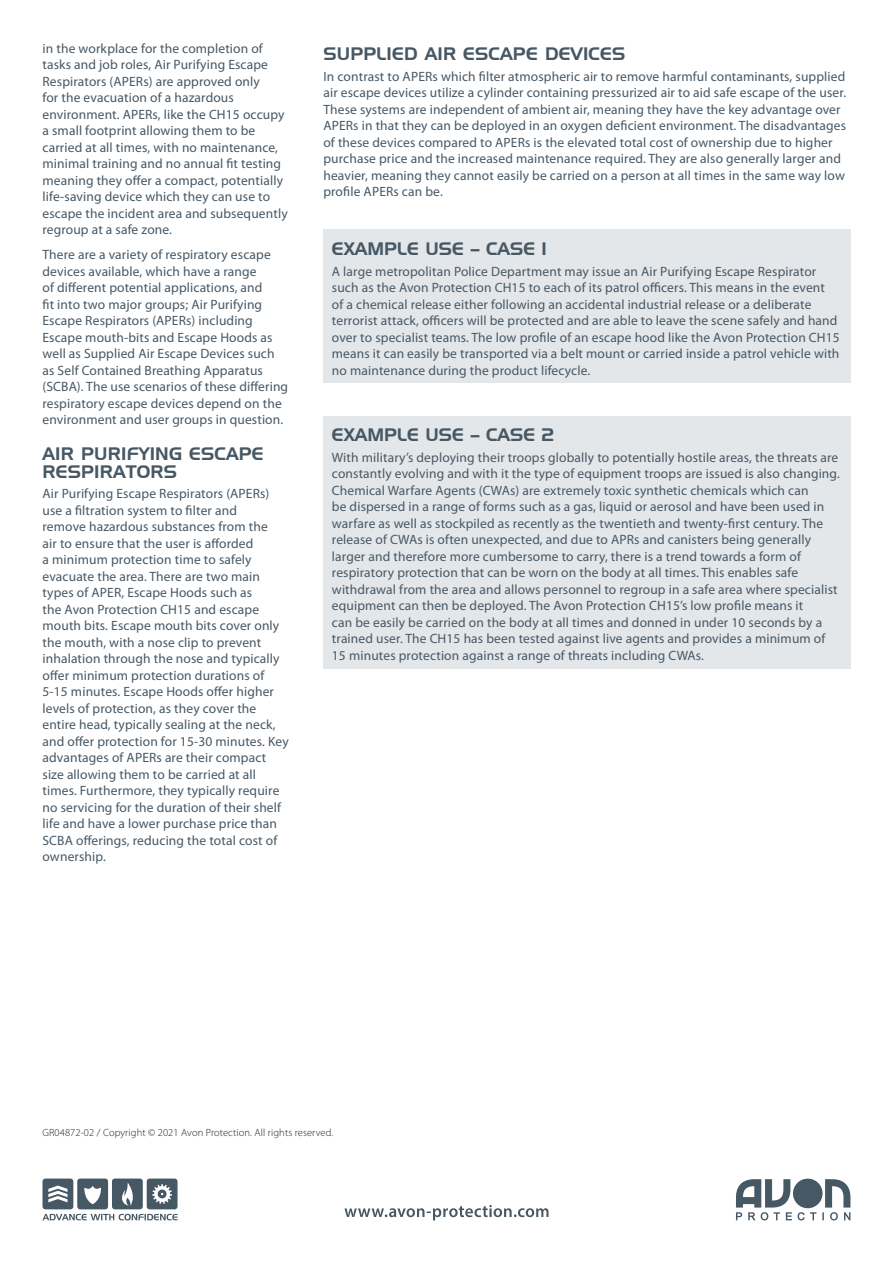
<style>
.page{position:relative;width:893px;height:1263px;background:#fff}
.page>*{position:absolute;margin:0;border:0;box-sizing:border-box;transform-origin:0 0}
.t1{font:18px/18px "Hanzel Normal";letter-spacing:.01em;color:#475865}
.t2{font:13.5px/16.5px "Myriad Pro";letter-spacing:.01em;color:#475865}
.t3{font:300 10.5px "Myriad Pro";letter-spacing:.01em;color:#231f20}
</style>
<div class="page">
<svg style="left:793px;top:1178px;width:30px;height:30px"></svg>
<svg style="left:736px;top:1179px;width:80px;height:41px"></svg>
<svg style="left:822px;top:1179px;width:28px;height:41px"></svg>
<svg style="left:43px;top:1178px;width:135px;height:42px"></svg>
<svg style="left:344px;top:1205px;width:204px;height:15px"></svg>
<div style="left:323px;top:229px;width:527px;height:154px;background:#e4e7ea"></div>
<div style="left:323px;top:416px;width:527px;height:252px;background:#e4e7ea"></div>
<p class="t2" style="left:43px;top:40px;width:247px">in the workplace for the completion of tasks and job roles, Air Purifying Escape Respirators (APERs) are approved only<br>for the evacuation of a hazardous environment. APERs, like the CH15 occupy a small footprint allowing them to be carried at all times, with no maintenance, minimal training and no annual fit testing meaning they offer a compact, potentially life-saving device which they can use to escape the incident area and subsequently regroup at a safe zone.</p>
<p class="t2" style="left:43px;top:246px;width:247px">There are a variety of respiratory escape devices available, which have a range<br>of different potential applications, and<br>fit into two major groups; Air Purifying Escape Respirators (APERs) including Escape mouth-bits and Escape Hoods as well as Supplied Air Escape Devices such as Self Contained Breathing Apparatus (SCBA). The use scenarios of these differing respiratory escape devices depend on the environment and user groups in question.</p>
<h1 class="t1" style="left:43px;top:444px;width:223px">AIR PURIFYING ESCAPE<br>RESPIRATORS</h1>
<p class="t2" style="left:43px;top:485px;width:248px">Air Purifying Escape Respirators (APERs) use a filtration system to filter and<br>remove hazardous substances from the<br>air to ensure that the user is afforded<br>a minimum protection time to safely evacuate the area. There are two main types of APER, Escape Hoods such as<br>the Avon Protection CH15 and escape mouth bits. Escape mouth bits cover only the mouth, with a nose clip to prevent inhalation through the nose and typically offer minimum protection durations of 5-15 minutes. Escape Hoods offer higher levels of protection, as they cover the entire head, typically sealing at the neck, and offer protection for 15-30 minutes. Key advantages of APERs are their compact size allowing them to be carried at all times. Furthermore, they typically require no servicing for the duration of their shelf life and have a lower purchase price than SCBA offerings, reducing the total cost of ownership.</p>
<h1 class="t1" style="left:323px;top:44px;width:303px">SUPPLIED AIR ESCAPE DEVICES</h1>
<p class="t2" style="left:323px;top:68px;width:524px">In contrast to APERs which filter atmospheric air to remove harmful contaminants, supplied air escape devices utilize a cylinder containing pressurized air to aid safe escape of the user.<br>These systems are independent of ambient air, meaning they have the key advantage over APERs in that they can be deployed in an oxygen deficient environment. The disadvantages of these devices compared to APERs is the elevated total cost of ownership due to higher purchase price and the increased maintenance required. They are also generally larger and heavier, meaning they cannot easily be carried on a person at all times in the same way low profile APERs can be.</p>
<h1 class="t1" style="left:332px;top:239px;width:216px">EXAMPLE USE – CASE 1</h1>
<p class="t2" style="left:332px;top:262px;width:509px">A large metropolitan Police Department may issue an Air Purifying Escape Respirator such as the Avon Protection CH15 to each of its patrol officers. This means in the event of a chemical release either following an accidental industrial release or a deliberate terrorist attack, officers will be protected and are able to leave the scene safely and hand over to specialist teams. The low profile of an escape hood like the Avon Protection CH15 means it can easily be transported via a belt mount or carried inside a patrol vehicle with no maintenance during the product lifecycle.</p>
<h1 class="t1" style="left:332px;top:426px;width:223px">EXAMPLE USE – CASE 2</h1>
<p class="t2" style="left:332px;top:449px;width:509px">With military’s deploying their troops globally to potentially hostile areas, the threats are constantly evolving and with it the type of equipment troops are issued is also changing.<br>Chemical Warfare Agents (CWAs) are extremely toxic synthetic chemicals which can<br>be dispersed in a range of forms such as a gas, liquid or aerosol and have been used in warfare as well as stockpiled as recently as the twentieth and twenty-first century. The release of CWAs is often unexpected, and due to APRs and canisters being generally larger and therefore more cumbersome to carry, there is a trend towards a form of respiratory protection that can be worn on the body at all times. This enables safe withdrawal from the area and allows personnel to regroup in a safe area where specialist equipment can then be deployed. The Avon Protection CH15’s low profile means it<br>can be easily be carried on the body at all times and donned in under 10 seconds by a trained user. The CH15 has been tested against live agents and provides a minimum of 15 minutes protection against a range of threats including CWAs.</p>
<p class="t3" style="left:43px;top:1126px;width:292px">GR04872-02 / Copyright © 2021 Avon Protection. All rights reserved.</p>
</div>
